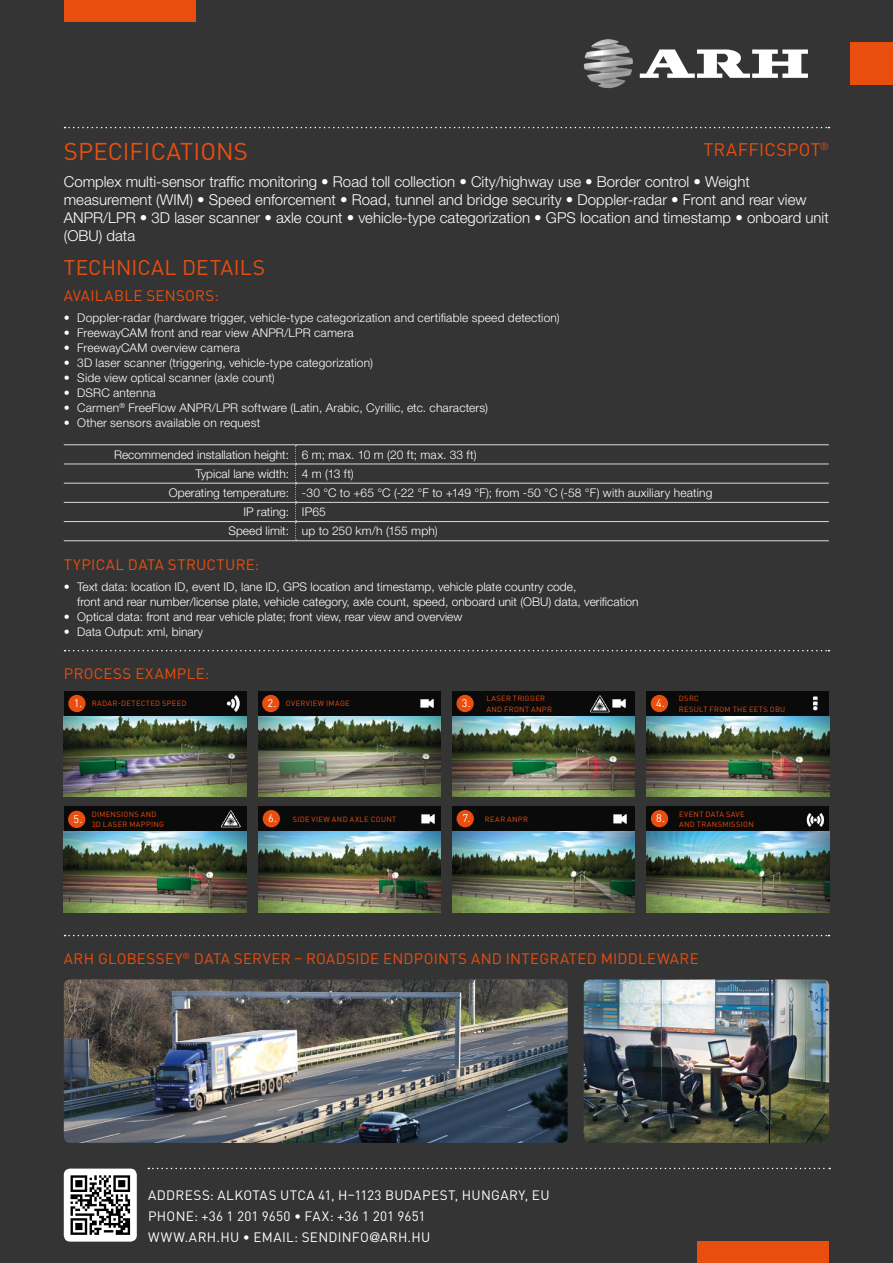
<style>
.page{position:relative;width:893px;height:1263px;background:#343434}
.page>*{position:absolute;margin:0;border:0;box-sizing:border-box;transform-origin:0 0}
.t1{font:24px "DIN Pro";color:#e94e0f}
.t2{font:21px "DIN Pro";letter-spacing:.005em;color:#e94e0f}
.t3{font:18px "DIN Pro";letter-spacing:.02em;color:#e94e0f}
.t4{font:300 15px/18px "Helvetica Neue LT Pro";color:#fff}
.t5{font:15px "DIN Pro";letter-spacing:.02em;color:#e94e0f}
.t6{font:13.5px/21px "DIN Pro";letter-spacing:.025em;color:#fff}
.t7{font:300 12px/15px "Helvetica Neue LT Pro";color:#fff}
.t8{font:10.95px "DIN Pro";color:#fff}
.t9{font:7.5px/10.5px "DIN Pro";letter-spacing:.045em;color:#e94e0f}
.s1{font-family:"Helvetica Neue LT Pro"}
</style>
<div class="page">
<svg style="left:65px;top:127px;width:764px;height:1px"></svg>
<img style="left:584px;top:39px;width:49px;height:49px">
<svg style="left:640px;top:49px;width:168px;height:29px"></svg>
<div style="left:850px;top:43px;width:43px;height:42px;background:#e94e0f"></div>
<div style="left:64px;top:0;width:132px;height:21px;background:#e94e0f"></div>
<div style="left:697px;top:1242px;width:132px;height:21px;background:#e94e0f"></div>
<svg style="left:148px;top:1168px;width:682px;height:1px"></svg>
<div style="left:64px;top:1168px;width:73px;height:73px;background:#fff;border-radius:6px"></div>
<svg style="left:71px;top:1175px;width:59px;height:60px"></svg>
<svg style="left:295px;top:445px;width:2px;height:95px"></svg>
<hr style="left:64px;top:464px;width:232px;height:1px;background:#dadada">
<hr style="left:296px;top:464px;width:533px;height:1px;background:#dadada">
<hr style="left:64px;top:483px;width:232px;height:1px;background:#dadada">
<hr style="left:296px;top:483px;width:533px;height:1px;background:#dadada">
<hr style="left:64px;top:502px;width:232px;height:1px;background:#dadada">
<hr style="left:296px;top:502px;width:533px;height:1px;background:#dadada">
<hr style="left:64px;top:521px;width:232px;height:1px;background:#dadada">
<hr style="left:296px;top:521px;width:533px;height:1px;background:#dadada">
<hr style="left:64px;top:540px;width:232px;height:1px;background:#dadada">
<hr style="left:296px;top:540px;width:533px;height:1px;background:#dadada">
<hr style="left:64px;top:444px;width:232px;height:1px;background:#dadada">
<hr style="left:296px;top:444px;width:533px;height:1px;background:#dadada">
<svg style="left:65px;top:650px;width:764px;height:1px"></svg>
<div style="left:64px;top:691px;width:182px;height:25px;background:#0a0a0a"></div>
<div style="left:64px;top:806px;width:182px;height:25px;background:#0a0a0a"></div>
<div style="left:258px;top:806px;width:183px;height:25px;background:#0a0a0a"></div>
<div style="left:452px;top:806px;width:183px;height:25px;background:#0a0a0a"></div>
<div style="left:647px;top:806px;width:182px;height:25px;background:#0a0a0a"></div>
<div style="left:258px;top:691px;width:182px;height:25px;background:#0a0a0a"></div>
<div style="left:452px;top:691px;width:183px;height:25px;background:#0a0a0a"></div>
<div style="left:647px;top:691px;width:182px;height:25px;background:#0a0a0a"></div>
<img style="left:64px;top:716px;width:182px;height:81px">
<img style="left:647px;top:716px;width:182px;height:81px">
<img style="left:258px;top:831px;width:183px;height:82px">
<img style="left:452px;top:716px;width:183px;height:81px">
<img style="left:258px;top:716px;width:183px;height:81px">
<img style="left:64px;top:831px;width:182px;height:82px">
<img style="left:452px;top:831px;width:183px;height:82px">
<img style="left:647px;top:831px;width:182px;height:82px">
<div style="left:68px;top:695px;width:18px;height:17px;background:#e94e0f;border-radius:50%"></div>
<div style="left:263px;top:810px;width:17px;height:17px;background:#e94e0f;border-radius:50%"></div>
<div style="left:262px;top:695px;width:17px;height:17px;background:#e94e0f;border-radius:50%"></div>
<div style="left:457px;top:810px;width:17px;height:17px;background:#e94e0f;border-radius:50%"></div>
<div style="left:651px;top:695px;width:17px;height:17px;background:#e94e0f;border-radius:50%"></div>
<div style="left:68px;top:811px;width:17px;height:17px;background:#e94e0f;border-radius:50%"></div>
<div style="left:456px;top:695px;width:18px;height:17px;background:#e94e0f;border-radius:50%"></div>
<div style="left:651px;top:810px;width:17px;height:17px;background:#e94e0f;border-radius:50%"></div>
<img style="left:813px;top:696px;width:5px;height:15px">
<img style="left:612px;top:699px;width:14px;height:9px">
<img style="left:420px;top:699px;width:14px;height:9px">
<img style="left:421px;top:814px;width:14px;height:9px">
<img style="left:613px;top:814px;width:14px;height:9px">
<img style="left:806px;top:813px;width:18px;height:14px">
<img style="left:221px;top:810px;width:20px;height:17px">
<img style="left:590px;top:695px;width:20px;height:17px">
<img style="left:226px;top:695px;width:14px;height:17px">
<svg style="left:65px;top:935px;width:764px;height:1px"></svg>
<img style="left:64px;top:979px;width:504px;height:164px">
<img style="left:584px;top:979px;width:245px;height:164px">
<h3 class="t3" style="left:703px;top:135px;width:127px">TRAFFICSPOT<sup>®</sup></h3>
<h1 class="t1" style="left:64px;top:133px;width:186px">SPECIFICATIONS</h1>
<p class="t4" style="left:64px;top:173px;width:766px">Complex multi-sensor traffic monitoring • Road toll collection • City/highway use • Border control • Weight measurement (WIM) • Speed enforcement • Road, tunnel and bridge security • Doppler-radar • Front and rear view ANPR/LPR • 3D laser scanner • axle count • vehicle-type categorization • GPS location and timestamp • onboard unit (OBU) data</p>
<h2 class="t2" style="left:64px;top:250px;width:203px">TECHNICAL DETAILS</h2>
<p class="t5" style="left:64px;top:284px;width:156px">AVAILABLE SENSORS:</p>
<p class="t7" style="left:64px;top:310px;width:497px">• Doppler-radar (hardware trigger, vehicle-type categorization and certifiable speed detection)</p>
<p class="t7" style="left:64px;top:325px;width:292px">• FreewayCAM front and rear view ANPR/LPR camera</p>
<p class="t7" style="left:64px;top:340px;width:178px">• FreewayCAM overview camera</p>
<p class="t7" style="left:64px;top:355px;width:311px">• 3D laser scanner (triggering, vehicle-type categorization)</p>
<p class="t7" style="left:64px;top:370px;width:213px">• Side view optical scanner (axle count)</p>
<p class="t7" style="left:64px;top:385px;width:93px">• DSRC antenna</p>
<p class="t7" style="left:64px;top:400px;width:426px">• Carmen<sup>®</sup> FreeFlow ANPR/LPR software (Latin, Arabic, Cyrillic, etc. characters)</p>
<p class="t7" style="left:64px;top:415px;width:198px">• Other sensors available on request</p>
<p class="t7" style="left:114px;top:447px;width:364px">Recommended installation height: 6 m; max. 10 m (20 ft; max. 33 ft)</p>
<p class="t7" style="left:195px;top:466px;width:160px">Typical lane width: 4 m (13 ft)</p>
<p class="t7" style="left:169px;top:485px;width:545px">Operating temperature: -30 °C to +65 °C (-22 °F to +149 °F); from -50 °C (-58 °F) with auxiliary heating</p>
<p class="t7" style="left:243px;top:504px;width:84px">IP rating: IP65</p>
<p class="t7" style="left:228px;top:523px;width:211px">Speed limit: up to 250 km/h (155 mph)</p>
<p class="t5" style="left:64px;top:552px;width:197px">TYPICAL DATA STRUCTURE:</p>
<p class="t7" style="left:77px;top:579px;width:563px;text-indent:-14px">• Text data: location ID, event ID, lane ID, GPS location and timestamp, vehicle plate country code,<br>front and rear number/license plate, vehicle category, axle count, speed, onboard unit (OBU) data, verification</p>
<p class="t7" style="left:64px;top:609px;width:400px">• Optical data: front and rear vehicle plate; front view, rear view and overview</p>
<p class="t7" style="left:64px;top:624px;width:141px">• Data Output: xml, binary</p>
<p class="t5" style="left:64px;top:662px;width:147px">PROCESS EXAMPLE:</p>
<p class="t9" style="left:92px;top:698px;width:96px">RADAR-DETECTED SPEED</p>
<p class="t8" style="left:74px;top:694px;width:10px">1.</p>
<p class="t8" style="left:268px;top:694px;width:10px">2.</p>
<p class="t9" style="left:286px;top:698px;width:65px">OVERVIEW IMAGE</p>
<p class="t9" style="left:486px;top:692px;width:67px">LASER TRIGGER<br>AND FRONT ANPR</p>
<p class="t9" style="left:679px;top:692px;width:108px">DSRC<br>RESULT FROM THE EETS OBU</p>
<p class="t8" style="left:462px;top:694px;width:10px">3.</p>
<p class="t8" style="left:656px;top:694px;width:11px">4.</p>
<p class="t8" style="left:73px;top:810px;width:10px">5.</p>
<p class="t9" style="left:92px;top:808px;width:74px">DIMENSIONS AND<br>3D LASER MAPPING</p>
<p class="t9" style="left:293px;top:813px;width:105px">SIDE VIEW AND AXLE COUNT</p>
<p class="t9" style="left:485px;top:813px;width:44px">REAR ANPR</p>
<p class="t9" style="left:679px;top:808px;width:76px">EVENT DATA SAVE<br>AND TRANSMISSION</p>
<p class="t8" style="left:656px;top:809px;width:10px">8.</p>
<p class="t8" style="left:268px;top:809px;width:10px">6.</p>
<p class="t8" style="left:462px;top:809px;width:10px">7.</p>
<p class="t5" style="left:64px;top:947px;width:636px">ARH GLOBESSEY<sup>®</sup> DATA SERVER – ROADSIDE ENDPOINTS AND INTEGRATED MIDDLEWARE</p>
<p class="t6" style="left:148px;top:1183px;width:403px">ADDRESS: ALKOTAS UTCA 41, H–1123 BUDAPEST, HUNGARY, EU<br>PHONE: +36 1 201 9650 • FAX: +36 1 201 9651<br>WWW.ARH.HU • EMAIL: SENDINFO<span class="s1">@</span>ARH.HU</p>
</div>
